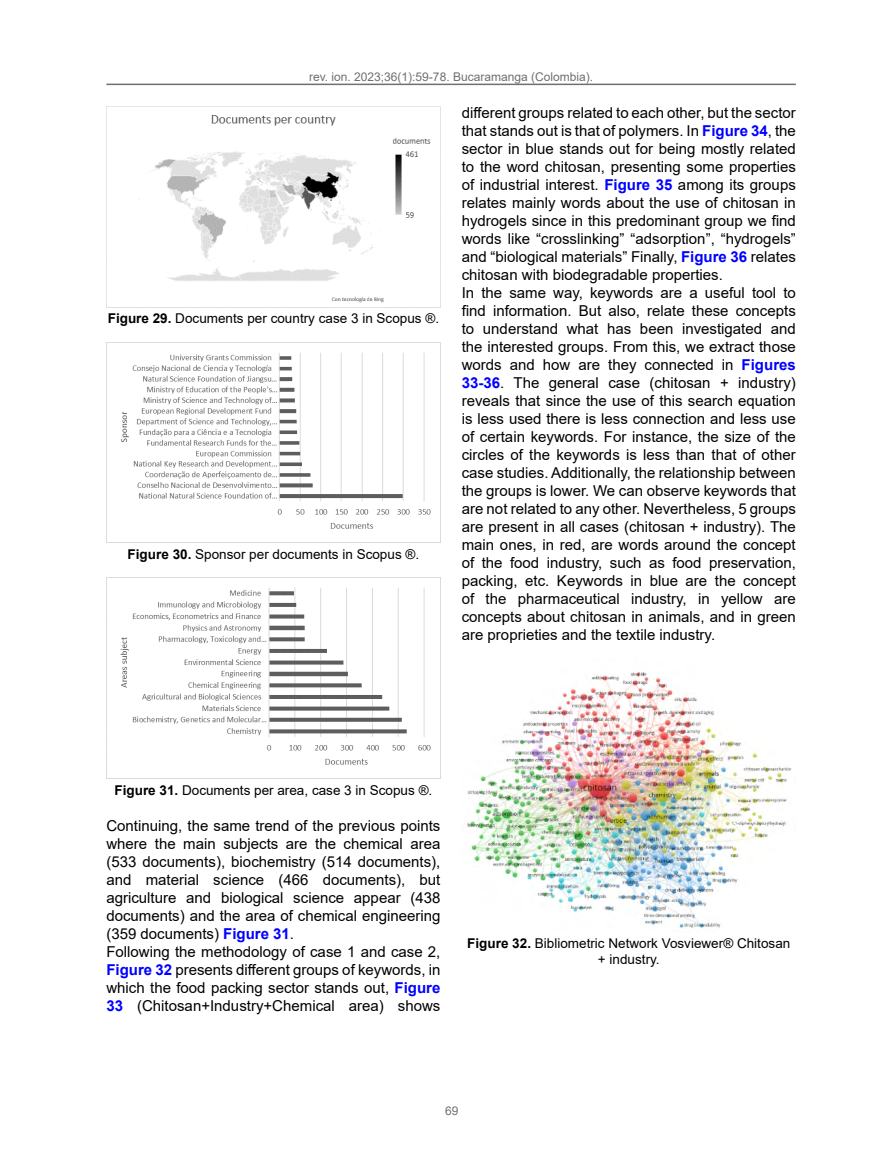
<style>
.page{position:relative;width:881px;height:1149px;background:#fff}
.page>*{position:absolute;margin:0;border:0;box-sizing:border-box;transform-origin:0 0}
.t1{font:15px/18px "Arial";color:#000;text-align:justify}
.Pie_de_foto{font:13.5px/16.2px "Arial";color:#000;text-align:center}
.t2{font:12px "Arial";color:#706f6f}
.s1{font-weight:700}
.s2{font-weight:700;color:#00f}
</style>
<div class="page">
<hr style="left:106px;top:84px;width:689px;height:1px;background:#706f6f">
<img style="left:106px;top:106px;width:334px;height:201px">
<img style="left:107px;top:342px;width:333px;height:187px">
<img style="left:107px;top:577px;width:333px;height:188px">
<img style="left:467px;top:672px;width:324px;height:257px">
<p class="t2" style="left:309px;top:69px;width:285px">rev. ion. 2023;36(1):59-78. Bucaramanga (Colombia).</p>
<p class="Pie_de_foto" style="left:108px;top:310px;width:333px"><span class="s1">Figure 29.</span> Documents per country case 3 in Scopus ®.</p>
<p class="Pie_de_foto" style="left:128px;top:546px;width:293px"><span class="s1">Figure 30.</span> Sponsor per documents in Scopus ®.</p>
<p class="t1" style="left:461px;top:103px;width:335px">different groups related to each other, but the sector that stands out is that of polymers. In <span class="s2">Figure 34</span>, the sector in blue stands out for being mostly related to the word chitosan, presenting some properties of industrial interest. <span class="s2">Figure 35</span> among its groups relates mainly words about the use of chitosan in hydrogels since in this predominant group we find words like “crosslinking” “adsorption”, “hydrogels” and “biological materials” Finally, <span class="s2">Figure 36</span> relates chitosan with biodegradable properties.</p>
<p class="t1" style="left:461px;top:283px;width:335px">In the same way, keywords are a useful tool to find information. But also, relate these concepts to understand what has been investigated and the interested groups. From this, we extract those words and how are they connected in <span class="s2">Figures 33-36</span>. The general case (chitosan + industry) reveals that since the use of this search equation is less used there is less connection and less use of certain keywords. For instance, the size of the circles of the keywords is less than that of other case studies. Additionally, the relationship between the groups is lower. We can observe keywords that are not related to any other. Nevertheless, 5 groups are present in all cases (chitosan + industry). The main ones, in red, are words around the concept of the food industry, such as food preservation, packing, etc. Keywords in blue are the concept of the pharmaceutical industry, in yellow are concepts about chitosan in animals, and in green are proprieties and the textile industry.</p>
<p class="Pie_de_foto" style="left:114px;top:781px;width:319px"><span class="s1">Figure 31.</span> Documents per area, case 3 in Scopus ®.</p>
<p class="t1" style="left:106px;top:816px;width:335px">Continuing, the same trend of the previous points where the main subjects are the chemical area (533 documents), biochemistry (514 documents), and material science (466 documents), but agriculture and biological science appear (438 documents) and the area of chemical engineering (359 documents) <span class="s2">Figure 31</span>.</p>
<p class="t1" style="left:106px;top:942px;width:335px">Following the methodology of case 1 and case 2, <span class="s2">Figure 32</span> presents different groups of keywords, in which the food packing sector stands out, <span class="s2">Figure 33</span> (Chitosan+Industry+Chemical area) shows</p>
<p class="Pie_de_foto" style="left:467px;top:934px;width:324px"><span class="s1">Figure 32.</span> Bibliometric Network Vosviewer® Chitosan + industry.</p>
<p class="t2" style="left:445px;top:1102px;width:15px">69</p>
</div>
